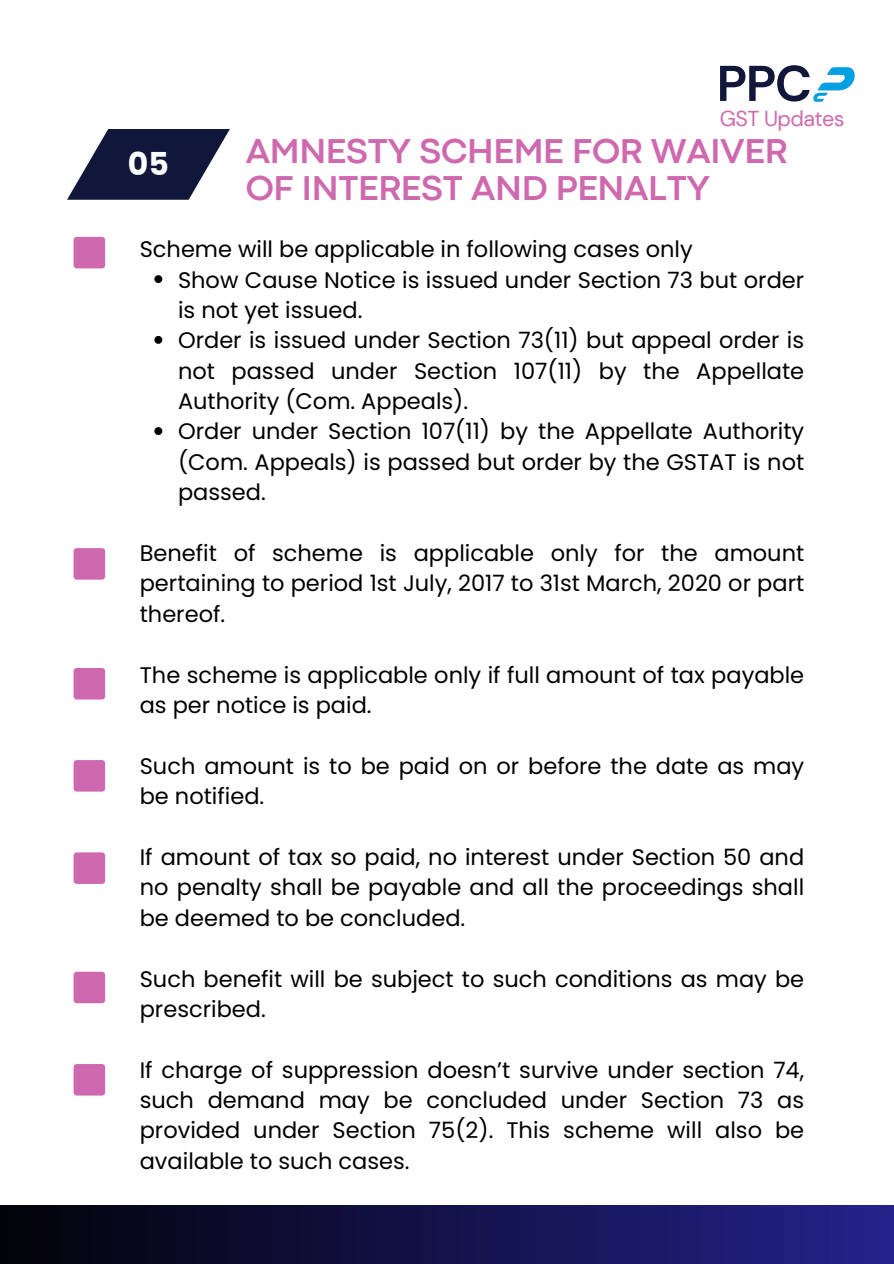
<style>
.page{position:relative;width:894px;height:1264px;background:#fff}
.page>*{position:absolute;margin:0;border:0;box-sizing:border-box;transform-origin:0 0}
.t1{font:700 50.1px "DM Sans";color:#10173a}
.t2{font:700 36px/37.2px "Codec Pro";letter-spacing:-.01em;color:#cf69af}
.t3{font:700 31.5px "Poppins";color:#fff}
.t4{font:22.5px/30.3px "Poppins";color:#000}
.t5{font:21.45px "DM Sans";letter-spacing:-.025em;color:#cf69af}
</style>
<div class="page">
<div style="left:74px;top:237px;width:31px;height:31px;background:#cf69af;border-radius:3px"></div>
<svg style="left:67px;top:129px;width:163px;height:71px"></svg>
<svg style="left:154px;top:275px;width:8px;height:8px"></svg>
<svg style="left:154px;top:336px;width:8px;height:8px"></svg>
<svg style="left:154px;top:427px;width:8px;height:8px"></svg>
<div style="left:0;top:1205px;width:893px;height:58px;background:linear-gradient(to right,#020209,#24238b)"></div>
<img style="left:813px;top:67px;width:42px;height:35px">
<div style="left:74px;top:548px;width:31px;height:31px;background:#cf69af;border-radius:3px"></div>
<div style="left:74px;top:668px;width:31px;height:31px;background:#cf69af;border-radius:3px"></div>
<div style="left:74px;top:760px;width:31px;height:31px;background:#cf69af;border-radius:3px"></div>
<div style="left:74px;top:852px;width:31px;height:31px;background:#cf69af;border-radius:3px"></div>
<div style="left:74px;top:971px;width:31px;height:32px;background:#cf69af;border-radius:3px"></div>
<div style="left:74px;top:1064px;width:31px;height:31px;background:#cf69af;border-radius:3px"></div>
<h2 class="t1" style="left:716px;top:51px;width:97px">PPC</h2>
<p class="t5" style="left:719px;top:104px;width:126px">GST Updates</p>
<h1 class="t2" style="left:245px;top:135px;width:543px">AMNESTY SCHEME FOR WAIVER<br>OF INTEREST AND PENALTY</h1>
<p class="t4" style="left:178px;top:234px;width:627px;text-indent:-38px">Scheme will be applicable in following cases only<br>Show Cause Notice is issued under Section 73 but order is not yet issued.<br>Order is issued under Section 73(11) but appeal order is not passed under Section 107(11) by the Appellate Authority (Com. Appeals).<br>Order under Section 107(11) by the Appellate Authority (Com. Appeals) is passed but order by the GSTAT is not passed.</p>
<p class="t4" style="left:140px;top:538px;width:665px;text-align:justify">Benefit of scheme is applicable only for the amount pertaining to period 1st July, 2017 to 31st March, 2020 or part thereof.</p>
<p class="t3" style="left:128px;top:142px;width:42px">05</p>
<p class="t4" style="left:140px;top:659px;width:665px">The scheme is applicable only if full amount of tax payable as per notice is paid.</p>
<p class="t4" style="left:140px;top:750px;width:665px">Such amount is to be paid on or before the date as may be notified.</p>
<p class="t4" style="left:140px;top:842px;width:665px;text-align:justify">If amount of tax so paid, no interest under Section 50 and no penalty shall be payable and all the proceedings shall be deemed to be concluded.</p>
<p class="t4" style="left:140px;top:963px;width:665px">Such benefit will be subject to such conditions as may be prescribed.</p>
<p class="t4" style="left:140px;top:1054px;width:665px;text-align:justify">If charge of suppression doesn’t survive under section 74, such demand may be concluded under Section 73 as provided under Section 75(2). This scheme will also be available to such cases.</p>
</div>
